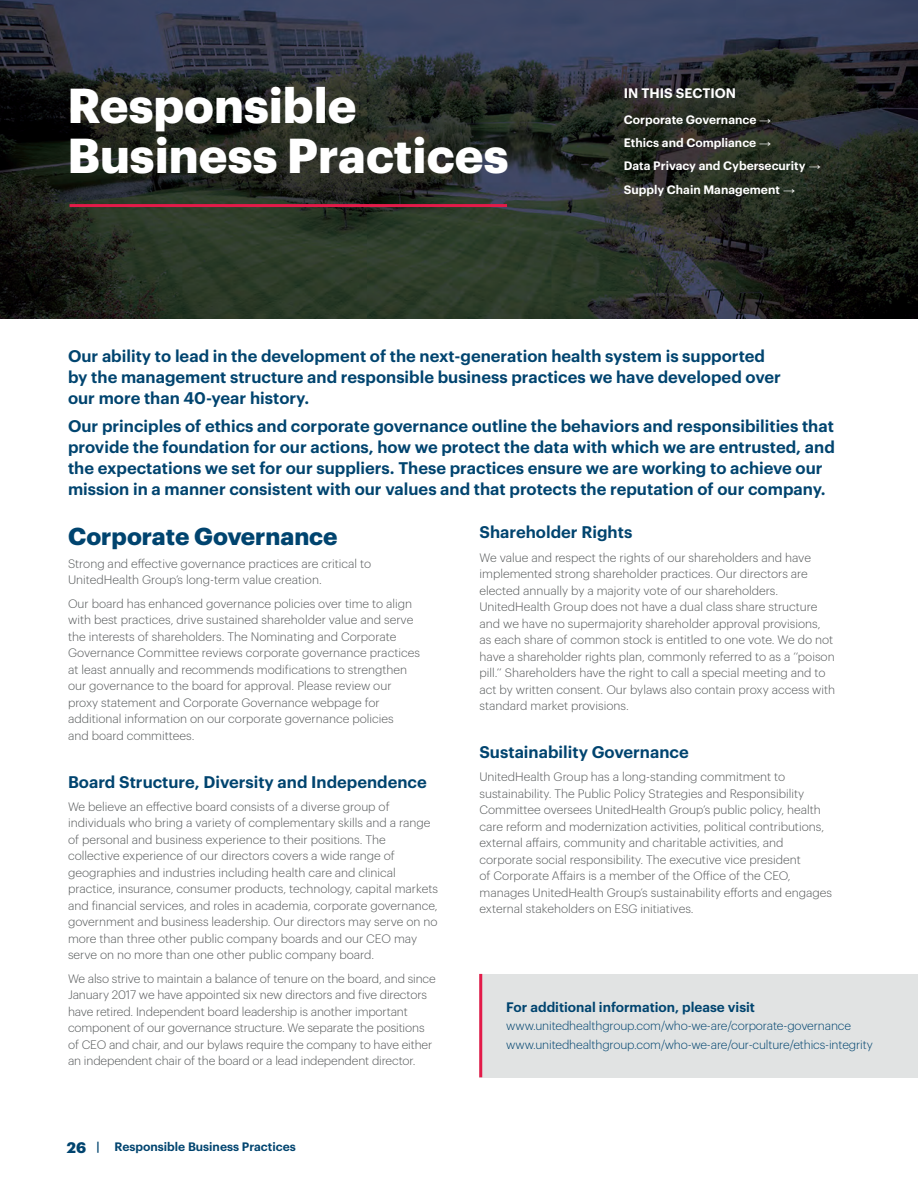
<style>
.page{position:relative;width:918px;height:1188px;background:#fff}
.page>*{position:absolute;margin:0;border:0;box-sizing:border-box;transform-origin:0 0}
.t1{font:700 48px/51px "Graphik";color:#fff}
.t2{font:700 24px "Graphik";color:#00446f}
.t3{font:600 16.5px/21px "Graphik";color:#00446f}
.t4{font:600 13.5px "Graphik";color:#00446f}
.t5{font:600 13.5px "Graphik";color:#fff}
.t6{font:300 12px/16.5px "Graphik";color:#56595a}
.t7{font:300 12px "Graphik";letter-spacing:-.01em;color:#00446f}
.t8{font:600 12px "Graphik";color:#fff}
.t9{font:600 12px "Graphik";color:#00446f}
.s1{font-family:"Arial";font-weight:400}
.s2{font-weight:700;font-size:15px}
</style>
<div class="page">
<img style="left:0;top:0;width:918px;height:318px">
<hr style="left:70px;top:204px;width:437px;height:3px;background:#e31b49">
<div style="left:479px;top:974px;width:439px;height:103px;background:#e1e3e3"></div>
<hr style="left:479px;top:974px;width:3px;height:103px;background:#e31b49">
<p class="t1" style="left:67px;top:75px;width:442px">Responsible<br>Business Practices</p>
<p class="t5" style="left:624px;top:82px;width:114px">IN THIS SECTION</p>
<p class="t8" style="left:624px;top:110px;width:149px">Corporate Governance <span class="s1">→</span></p>
<p class="t8" style="left:624px;top:134px;width:149px">Ethics and Compliance <span class="s1">→</span></p>
<p class="t8" style="left:624px;top:157px;width:199px">Data Privacy and Cybersecurity <span class="s1">→</span></p>
<p class="t8" style="left:624px;top:180px;width:173px">Supply Chain Management <span class="s1">→</span></p>
<p class="t3" style="left:68px;top:344px;width:714px">Our ability to lead in the development of the next-generation health system is supported by the management structure and responsible business practices we have developed over our more than 40-year history.</p>
<p class="t3" style="left:68px;top:414px;width:768px">Our principles of ethics and corporate governance outline the behaviors and responsibilities that provide the foundation for our actions, how we protect the data with which we are entrusted, and the expectations we set for our suppliers. These practices ensure we are working to achieve our mission in a manner consistent with our values and that protects the reputation of our company.</p>
<p class="t2" style="left:68px;top:517px;width:271px">Corporate Governance</p>
<p class="t6" style="left:68px;top:554px;width:305px">Strong and effective governance practices are critical to<br>UnitedHealth Group’s long-term value creation.</p>
<p class="t6" style="left:68px;top:594px;width:353px">Our board has enhanced governance policies over time to align with best practices, drive sustained shareholder value and serve the interests of shareholders. The Nominating and Corporate Governance Committee reviews corporate governance practices at least annually and recommends modifications to strengthen our governance to the board for approval. Please review our proxy statement and Corporate Governance webpage for additional information on our corporate governance policies<br>and board committees.</p>
<p class="t3" style="left:68px;top:770px;width:360px">Board Structure, Diversity and Independence</p>
<p class="t6" style="left:68px;top:797px;width:371px">We believe an effective board consists of a diverse group of individuals who bring a variety of complementary skills and a range of personal and business experience to their positions. The collective experience of our directors covers a wide range of geographies and industries including health care and clinical practice, insurance, consumer products, technology, capital markets and financial services, and roles in academia, corporate governance, government and business leadership. Our directors may serve on no more than three other public company boards and our CEO may serve on no more than one other public company board.</p>
<p class="t6" style="left:68px;top:969px;width:369px">We also strive to maintain a balance of tenure on the board, and since January 2017 we have appointed six new directors and five directors have retired. Independent board leadership is another important component of our governance structure. We separate the positions of CEO and chair, and our bylaws require the company to have either an independent chair of the board or a lead independent director.</p>
<p class="t9" style="left:67px;top:1138px;width:230px"><span class="s2">26</span> | Responsible Business Practices</p>
<p class="t3" style="left:480px;top:521px;width:154px">Shareholder Rights</p>
<p class="t6" style="left:480px;top:548px;width:357px">We value and respect the rights of our shareholders and have implemented strong shareholder practices. Our directors are elected annually by a majority vote of our shareholders.<br>UnitedHealth Group does not have a dual class share structure and we have no supermajority shareholder approval provisions, as each share of common stock is entitled to one vote. We do not have a shareholder rights plan, commonly referred to as a ‘‘poison pill.’’ Shareholders have the right to call a special meeting and to act by written consent. Our bylaws also contain proxy access with standard market provisions.</p>
<p class="t3" style="left:480px;top:740px;width:211px">Sustainability Governance</p>
<p class="t6" style="left:480px;top:768px;width:354px">UnitedHealth Group has a long-standing commitment to sustainability. The Public Policy Strategies and Responsibility Committee oversees UnitedHealth Group’s public policy, health care reform and modernization activities, political contributions, external affairs, community and charitable activities, and corporate social responsibility. The executive vice president<br>of Corporate Affairs is a member of the Office of the CEO, manages UnitedHealth Group’s sustainability efforts and engages external stakeholders on ESG initiatives.</p>
<p class="t4" style="left:506px;top:996px;width:250px">For additional information, please visit</p>
<p class="t7" style="left:506px;top:1017px;width:346px">www.unitedhealthgroup.com/who-we-are/corporate-governance</p>
<p class="t7" style="left:506px;top:1036px;width:368px">www.unitedhealthgroup.com/who-we-are/our-culture/ethics-integrity</p>
</div>
